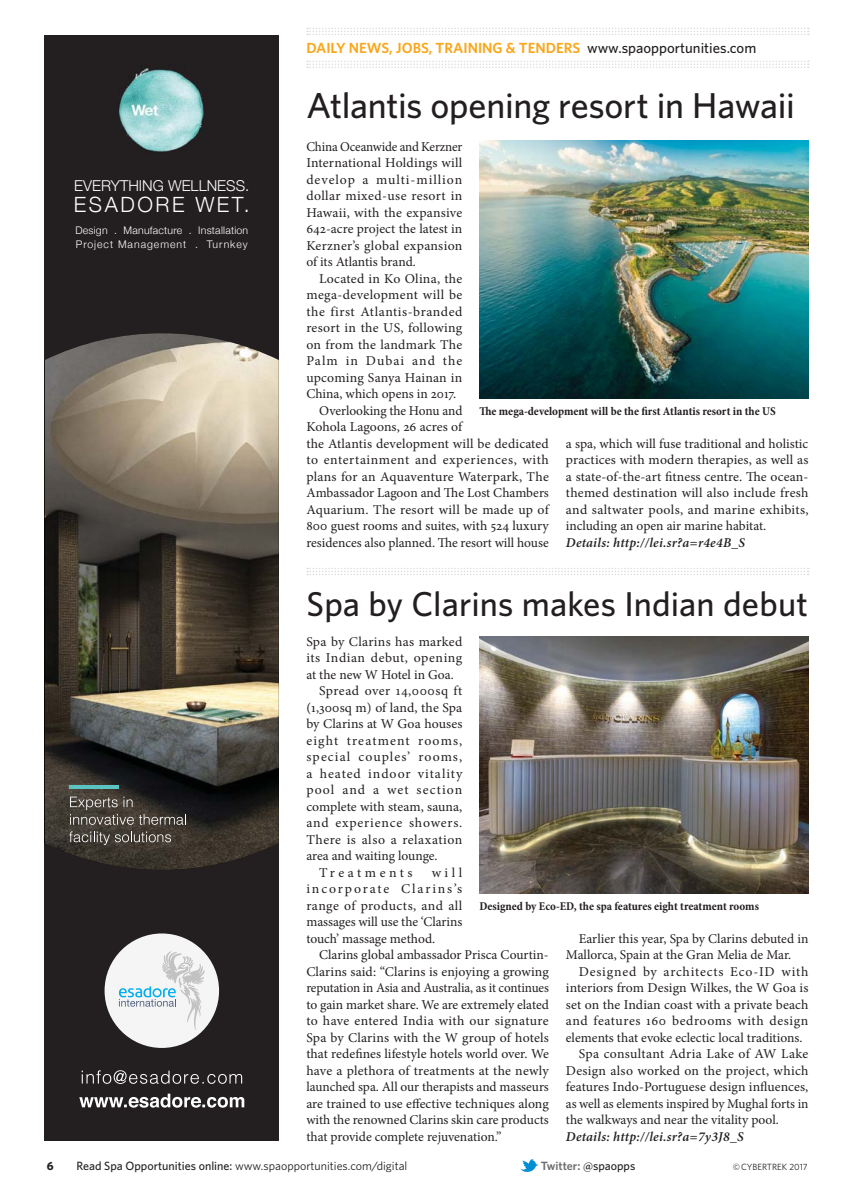
<style>
.page{position:relative;width:851px;height:1191px;background:#fff}
.page>*{position:absolute;margin:0;border:0;box-sizing:border-box;transform-origin:0 0}
.t1{font:500 36px "Whitney";letter-spacing:-.01em;color:#231f20}
.t2{font:500 34.5px "Whitney";letter-spacing:.005em;color:#231f20}
.t3{font:300 21px "Helvetica Neue";letter-spacing:.12em;color:#fff}
.t4{font:300 15px "Helvetica Neue";color:#fff}
.t5{font:600 14.7px "Whitney";color:#faa61a}
.t6{font:13.5px/16.5px "Minion Pro";letter-spacing:.01em;color:#231f20;text-align:justify}
.t7{font:13.5px "Minion Pro";letter-spacing:.04em;color:#231f20}
.t8{font:italic 600 13.5px "Minion Pro";letter-spacing:.02em;color:#231f20}
.t9{font:13.5px "Minion Pro";letter-spacing:.08em;color:#231f20}
.t10{font:13.5px "Minion Pro";letter-spacing:.06em;color:#231f20}
.t11{font:13.5px "Minion Pro";letter-spacing:.03em;color:#231f20}
.t12{font:13.5px "Minion Pro";letter-spacing:.07em;color:#231f20}
.t13{font:13.5px "Minion Pro";letter-spacing:-.01em;color:#231f20}
.t14{font:13.5px "Minion Pro";letter-spacing:.035em;color:#231f20}
.t15{font:13.5px "Minion Pro";letter-spacing:.085em;color:#231f20}
.t16{font:13.5px "Minion Pro";letter-spacing:.255em;color:#231f20}
.t17{font:700 condensed 12px "Minion Pro";color:#231f20}
.t18{font:12px "Whitney";color:#231f20}
.t19{font:600 12px "Whitney";color:#6d6e70}
.t20{font:700 12px "Whitney";color:#231f20}
.t21{font:300 10.5px/13.5px "Helvetica Neue";letter-spacing:.02em;color:#fff}
.t22{font:9px "Whitney";color:#231f20}
.s1{font-weight:500;color:#231f20}
.s2{font-weight:500}
</style>
<div class="page">
<img style="left:520px;top:1159px;width:18px;height:13px">
<svg style="left:307px;top:61px;width:501px;height:7px"></svg>
<svg style="left:307px;top:28px;width:501px;height:7px"></svg>
<svg style="left:307px;top:568px;width:501px;height:7px"></svg>
<img style="left:479px;top:637px;width:329px;height:256px">
<img style="left:479px;top:141px;width:329px;height:257px">
<div style="left:45px;top:35px;width:234px;height:1106px;background:#231f20"></div>
<img style="left:45px;top:333px;width:234px;height:537px">
<svg style="left:79px;top:1093px;width:165px;height:14px"></svg>
<img style="left:118px;top:66px;width:88px;height:86px">
<div style="left:104px;top:933px;width:115px;height:115px;background:#f5f5f5;border-radius:50%"></div>
<svg style="left:119px;top:951px;width:86px;height:79px"></svg>
<svg style="left:82px;top:1070px;width:160px;height:14px"></svg>
<svg style="left:70px;top:796px;width:116px;height:29px"></svg>
<svg style="left:69px;top:831px;width:102px;height:14px"></svg>
<hr style="left:69px;top:785px;width:50px;height:3px;background:#5bc4c0">
<p class="t5" style="left:306px;top:42px;width:451px">DAILY NEWS, JOBS, TRAINING &amp; TENDERS <span class="s1">www.spaopportunities.com</span></p>
<p class="t4" style="left:74px;top:177px;width:176px">EVERYTHING WELLNESS.</p>
<h3 class="t3" style="left:74px;top:192px;width:177px">ESADORE WET.</h3>
<p class="t21" style="left:75px;top:224px;width:174px">Design . Manufacture . Installation<br>Project Management . Turnkey</p>
<h1 class="t1" style="left:306px;top:92px;width:490px">Atlantis opening resort in Hawaii</h1>
<p class="t6" style="left:306px;top:139px;width:157px">China Oceanwide and Kerzner International Holdings will develop a multi-million dollar mixed-use resort in Hawaii, with the expansive 642-acre project the latest in Kerzner’s global expansion of its Atlantis brand.</p>
<p class="t6" style="left:319px;top:271px;width:145px">Located in Ko Olina, the</p>
<p class="t11" style="left:306px;top:289px;width:157px">mega-development will be</p>
<p class="t7" style="left:306px;top:306px;width:157px">the first Atlantis-branded</p>
<p class="t6" style="left:306px;top:321px;width:157px">resort in the US, following</p>
<p class="t6" style="left:306px;top:337px;width:157px">on from the landmark The</p>
<p class="t9" style="left:306px;top:355px;width:157px">Palm in Dubai and the</p>
<p class="t6" style="left:306px;top:370px;width:157px">upcoming Sanya Hainan in</p>
<p class="t6" style="left:306px;top:387px;width:151px">China, which opens in 2017.</p>
<p class="t6" style="left:319px;top:403px;width:145px">Overlooking the Honu and</p>
<p class="t6" style="left:306px;top:420px;width:157px">Kohola Lagoons, 26 acres of</p>
<p class="t6" style="left:306px;top:436px;width:244px">the Atlantis development will be dedicated</p>
<p class="t7" style="left:306px;top:454px;width:244px">to entertainment and experiences, with</p>
<p class="t6" style="left:306px;top:469px;width:244px">plans for an Aquaventure Waterpark, The</p>
<p class="t6" style="left:306px;top:486px;width:244px">Ambassador Lagoon and The Lost Chambers</p>
<p class="t6" style="left:306px;top:502px;width:244px">Aquarium. The resort will be made up of</p>
<p class="t6" style="left:306px;top:519px;width:244px">800 guest rooms and suites, with 524 luxury</p>
<p class="t6" style="left:306px;top:535px;width:244px">residences also planned. The resort will house</p>
<p class="t17" style="left:479px;top:406px;width:298px">The mega-development will be the first Atlantis resort in the US</p>
<p class="t6" style="left:566px;top:436px;width:244px">a spa, which will fuse traditional and holistic practices with modern therapies, as well as a state-of-the-art fitness centre. The ocean&shy;themed destination will also include fresh and saltwater pools, and marine exhibits, including an open air marine habitat.</p>
<p class="t8" style="left:566px;top:537px;width:180px">Details: http://lei.sr?a=r4e4B_S</p>
<h2 class="t2" style="left:306px;top:591px;width:503px">Spa by Clarins makes Indian debut</h2>
<p class="t6" style="left:306px;top:634px;width:157px">Spa by Clarins has marked</p>
<p class="t7" style="left:306px;top:652px;width:157px">its Indian debut, opening</p>
<p class="t6" style="left:306px;top:667px;width:149px">at the new W Hotel in Goa.</p>
<p class="t14" style="left:319px;top:685px;width:145px">Spread over 14,000sq ft</p>
<p class="t6" style="left:306px;top:700px;width:157px">(1,300sq m) of land, the Spa</p>
<p class="t6" style="left:306px;top:717px;width:157px">by Clarins at W Goa houses</p>
<p class="t15" style="left:306px;top:735px;width:157px">eight treatment rooms,</p>
<p class="t9" style="left:306px;top:751px;width:157px">special couples’ rooms,</p>
<p class="t12" style="left:306px;top:768px;width:157px">a heated indoor vitality</p>
<p class="t9" style="left:306px;top:784px;width:157px">pool and a wet section</p>
<p class="t6" style="left:306px;top:799px;width:157px">complete with steam, sauna,</p>
<p class="t10" style="left:306px;top:817px;width:157px">and experience showers.</p>
<p class="t7" style="left:306px;top:834px;width:157px">There is also a relaxation</p>
<p class="t13" style="left:306px;top:850px;width:133px">area and waiting lounge.</p>
<p class="t16" style="left:319px;top:867px;width:95px">Treatments</p>
<p class="t6" style="left:306px;top:865px;width:157px;text-indent:125px">will incorporate Clarins’s range of products, and all massages will use the ‘Clarins touch’ massage method.</p>
<p class="t6" style="left:306px;top:948px;width:244px;text-indent:13px">Clarins global ambassador Prisca Courtin-Clarins said: “Clarins is enjoying a growing reputation in Asia and Australia, as it continues to gain market share. We are extremely elated to have entered India with our signature Spa by Clarins with the W group of hotels that redefines lifestyle hotels world over. We have a plethora of treatments at the newly launched spa. All our therapists and masseurs are trained to use effective techniques along with the renowned Clarins skin care products that provide complete rejuvenation.”</p>
<p class="t17" style="left:479px;top:901px;width:281px">Designed by Eco-ED, the spa features eight treatment rooms</p>
<p class="t6" style="left:566px;top:931px;width:244px;text-indent:13px">Earlier this year, Spa by Clarins debuted in<br>Mallorca, Spain at the Gran Melia de Mar.</p>
<p class="t10" style="left:578px;top:966px;width:231px">Designed by architects Eco-ID with</p>
<p class="t6" style="left:566px;top:981px;width:244px">interiors from Design Wilkes, the W Goa is</p>
<p class="t6" style="left:566px;top:997px;width:244px">set on the Indian coast with a private beach</p>
<p class="t7" style="left:566px;top:1015px;width:244px">and features 160 bedrooms with design</p>
<p class="t6" style="left:566px;top:1030px;width:238px">elements that evoke eclectic local traditions.</p>
<p class="t6" style="left:578px;top:1047px;width:231px">Spa consultant Adria Lake of AW Lake</p>
<p class="t6" style="left:566px;top:1063px;width:244px">Design also worked on the project, which</p>
<p class="t6" style="left:566px;top:1080px;width:244px">features Indo-Portuguese design influences,</p>
<p class="t6" style="left:566px;top:1096px;width:244px">as well as elements inspired by Mughal forts in</p>
<p class="t6" style="left:566px;top:1113px;width:214px">the walkways and near the vitality pool.</p>
<p class="t8" style="left:566px;top:1131px;width:179px">Details: http://lei.sr?a=7y3J8_S</p>
<p class="t20" style="left:47px;top:1161px;width:8px">6</p>
<p class="t18" style="left:77px;top:1161px;width:332px"><span class="s2">Read Spa Opportunities online:</span> www.spaopportunities.com/digital</p>
<p class="t19" style="left:541px;top:1161px;width:96px">Twitter: <span class="s1">@spaopps</span></p>
<p class="t22" style="left:732px;top:1163px;width:76px">© CYBERTREK 2017</p>
</div>
